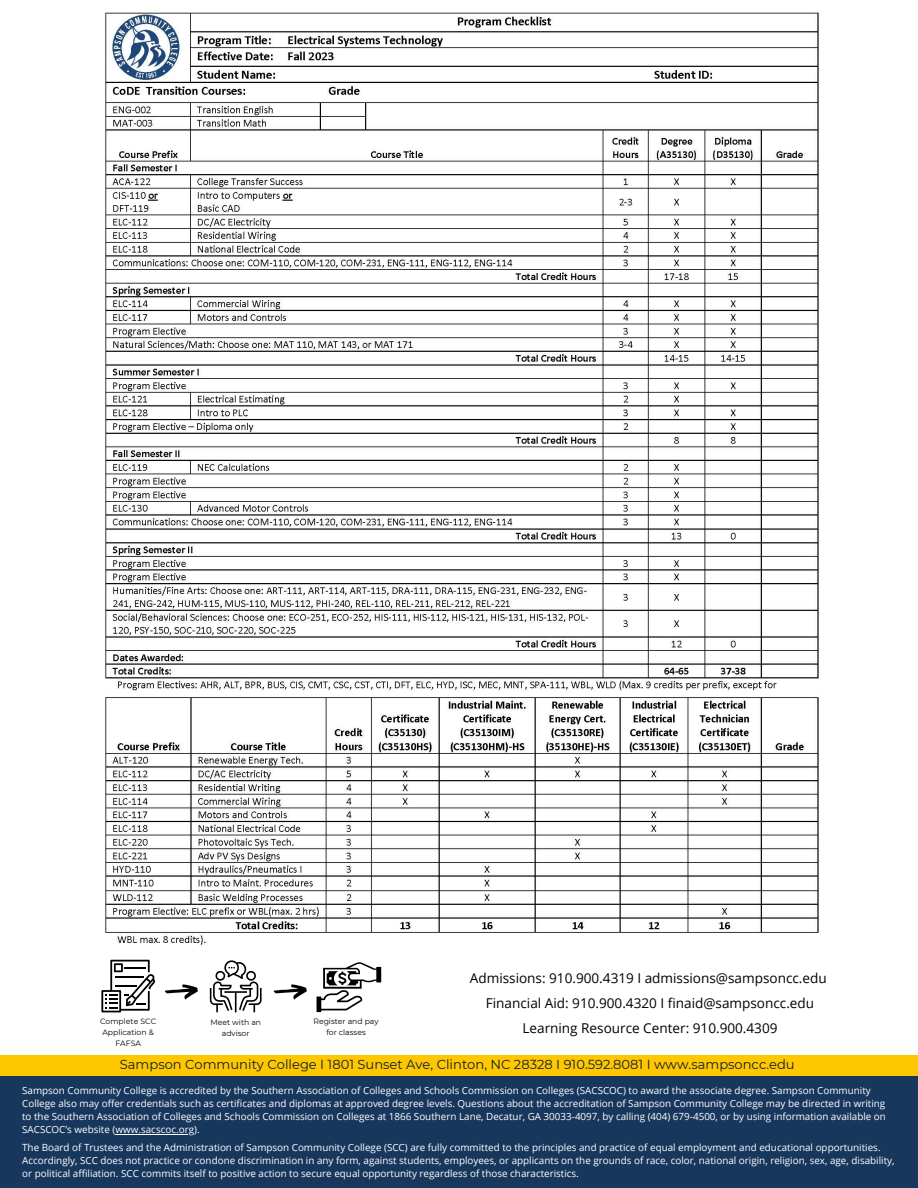
<style>
.page{position:relative;width:918px;height:1188px;background:#fff}
.page>*{position:absolute;margin:0;border:0;box-sizing:border-box;transform-origin:0 0}
.t1{font:13.5px "Open Sans";color:#000}
.t2{font:13.05px "Montserrat";color:#0b1f34}
.t3{font:9.9px/13.2px "Open Sans";color:#fff}
.t4{font:7.65px/10.8px "Montserrat";color:#000;text-align:center}
</style>
<div class="page">
<div style="left:0;top:1056px;width:918px;height:21px;background:#ffc700"></div>
<div style="left:0;top:1077px;width:918px;height:111px;background:#17375d"></div>
<svg style="left:101px;top:960px;width:54px;height:52px"></svg>
<svg style="left:210px;top:960px;width:52px;height:52px"></svg>
<svg style="left:317px;top:962px;width:64px;height:50px"></svg>
<svg style="left:165px;top:984px;width:33px;height:16px"></svg>
<svg style="left:274px;top:984px;width:33px;height:16px"></svg>
<img style="left:104px;top:12px;width:715px;height:933px">
<hr style="left:116px;top:1134px;width:78px;height:1px;background:#fff">
<p class="t1" style="left:470px;top:969px;width:358px">Admissions: 910.900.4319 I admissions@sampsoncc.edu</p>
<p class="t1" style="left:486px;top:994px;width:330px">Financial Aid: 910.900.4320 I finaid@sampsoncc.edu</p>
<p class="t1" style="left:523px;top:1019px;width:256px">Learning Resource Center: 910.900.4309</p>
<p class="t2" style="left:120px;top:1057px;width:676px">Sampson Community College I 1801 Sunset Ave, Clinton, NC 28328 I 910.592.8081 I www.sampsoncc.edu</p>
<p class="t3" style="left:22px;top:1083px;width:865px">Sampson Community College is accredited by the Southern Association of Colleges and Schools Commission on Colleges (SACSCOC) to award the associate degree. Sampson Community College also may offer credentials such as certificates and diplomas at approved degree levels. Questions about the accreditation of Sampson Community College may be directed in writing to the Southern Association of Colleges and Schools Commission on Colleges at 1866 Southern Lane, Decatur, GA 30033-4097, by calling (404) 679-4500, or by using information available on SACSCOC’s website (www.sacscoc.org).</p>
<p class="t3" style="left:22px;top:1141px;width:874px">The Board of Trustees and the Administration of Sampson Community College (SCC) are fully committed to the principles and practice of equal employment and educational opportunities.<br>Accordingly, SCC does not practice or condone discrimination in any form, against students, employees, or applicants on the grounds of race, color, national origin, religion, sex, age, disability, or political affiliation. SCC commits itself to positive action to secure equal opportunity regardless of those characteristics.</p>
<p class="t4" style="left:100px;top:1016px;width:58px">Complete SCC<br>Application &amp;<br>FAFSA</p>
<p class="t4" style="left:210px;top:1017px;width:52px">Meet with an advisor</p>
<p class="t4" style="left:313px;top:1016px;width:67px">Register and pay for classes</p>
</div>
